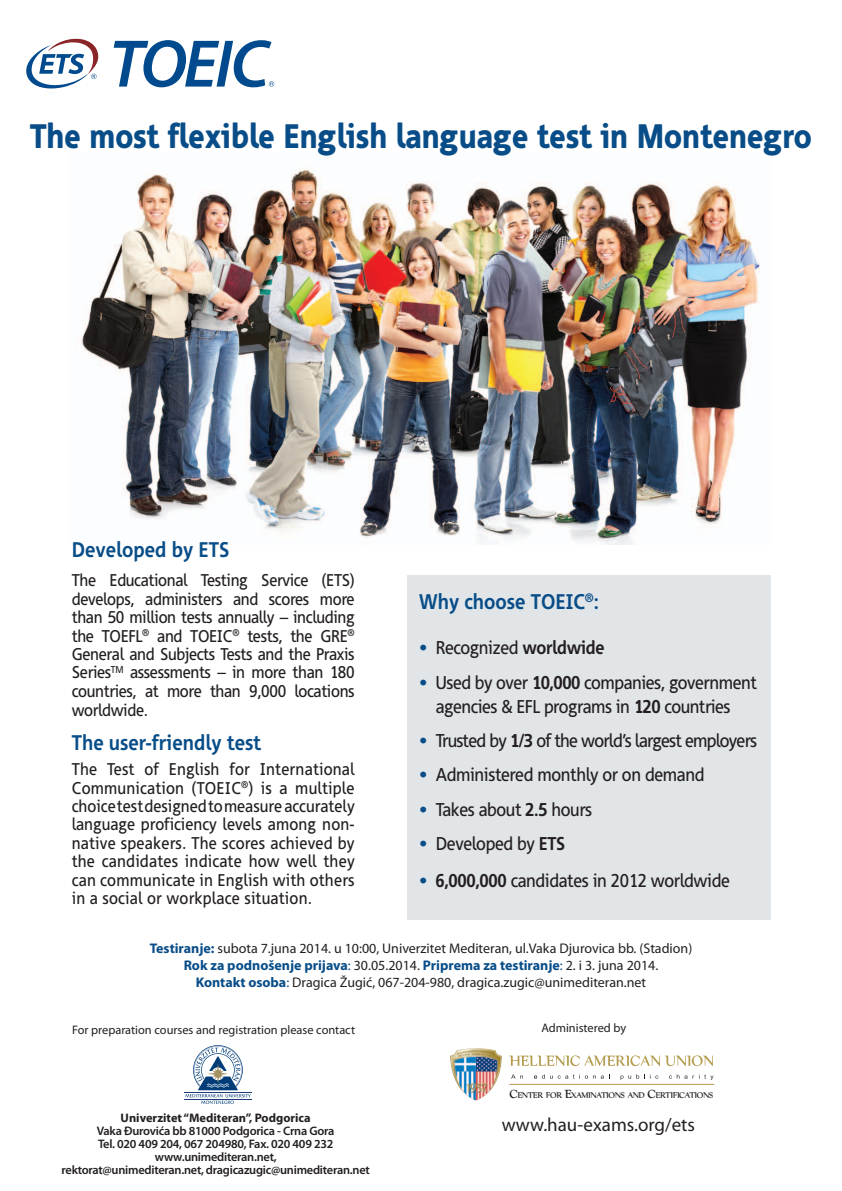
<style>
.page{position:relative;width:842px;height:1191px;background:#fff}
.page>*{position:absolute;margin:0;border:0;box-sizing:border-box;transform-origin:0 0}
.t1{font:900 34px "PF Index";letter-spacing:-.02em;color:#084d88}
.t2{font:700 21.2px "PF Index";color:#084d88}
.t3{font:19px "Myriad Pro";color:#231f20}
.t4{font:18.5px/23.8px "PF Index";letter-spacing:-.025em;color:#231f20;text-align:center}
.t5{font:17px/18.5px "PF Index";letter-spacing:-.005em;color:#231f20;text-align:justify}
.t6{font:14px "Myriad Pro";color:#231f20}
.t7{font:700 14px "Myriad Pro";color:#084d88}
.t8{font:600 12.4px "Myriad Pro";letter-spacing:-.02em;color:#231f20}
.t9{font:12.4px "Myriad Pro";color:#231f20}
.t10{font:700 12.4px "Myriad Pro";color:#231f20}
.t11{font:8.2px "PF Venture Solid";letter-spacing:-.035em;color:#231f20}
.s1{color:#084d88}
.s2{font-weight:700}
.s3{font-weight:700;color:#084d88}
.s4{font-weight:400}
.s5{font-weight:400;color:#231f20}
.s6{font-size:11.7px}
</style>
<div class="page">
<img style="left:77px;top:167px;width:683px;height:377px">
<svg style="left:26px;top:38px;width:249px;height:51px"></svg>
<div style="left:407px;top:575px;width:363px;height:345px;background:#e1e5e8"></div>
<img style="left:450px;top:1048px;width:24px;height:50px">
<svg style="left:509px;top:1055px;width:204px;height:11px"></svg>
<svg style="left:511px;top:1074px;width:12px;height:4px"></svg>
<svg style="left:534px;top:1074px;width:76px;height:4px"></svg>
<svg style="left:620px;top:1074px;width:38px;height:5px"></svg>
<svg style="left:669px;top:1074px;width:44px;height:5px"></svg>
<hr style="left:509px;top:1084px;width:205px;height:1px;background:#b39c4e">
<hr style="left:184px;top:1092px;width:68px;height:1px;background:#203c77">
<hr style="left:184px;top:1098px;width:68px;height:1px;background:#203c77">
<svg style="left:185px;top:1045px;width:66px;height:59px"></svg>
<p class="t1" style="left:30px;top:116px;width:784px">The most flexible English language test in Montenegro</p>
<p class="t2" style="left:72px;top:537px;width:159px">Developed by ETS</p>
<p class="t5" style="left:72px;top:571px;width:284px">The Educational Testing Service (ETS) develops, administers and scores more than 50 million tests annually – including the TOEFL<sup>®</sup> and TOEIC<sup>®</sup> tests, the GRE<sup>® </sup>General and Subjects Tests and the Praxis Series<sup>TM</sup> assessments – in more than 180 countries, at more than 9,000 locations worldwide.</p>
<p class="t2" style="left:72px;top:730px;width:191px">The user-friendly test</p>
<p class="t5" style="left:72px;top:760px;width:284px">The Test of English for International Communication (TOEIC<sup>®</sup>) is a multiple choice test designed to measure accurately language proficiency levels among non&shy;native speakers. The scores achieved by the candidates indicate how well they can communicate in English with others in a social or workplace situation.</p>
<p class="t2" style="left:419px;top:589px;width:181px">Why choose TOEIC<sup>®</sup>:</p>
<p class="t4" style="left:419px;top:636px;width:187px"><span class="s1">•</span> Recognized <span class="s2">worldwide</span></p>
<p class="t4" style="left:419px;top:670px;width:339px"><span class="s1">•</span> Used by over <span class="s2">10,000</span> companies, government agencies &amp; EFL programs in <span class="s2">120</span> countries</p>
<p class="t4" style="left:419px;top:729px;width:339px"><span class="s1">•</span> Trusted by <span class="s2">1/3</span> of the world’s largest employers</p>
<p class="t4" style="left:419px;top:763px;width:287px"><span class="s1">•</span> Administered monthly or on demand</p>
<p class="t4" style="left:419px;top:797px;width:175px"><span class="s1">•</span> Takes about <span class="s2">2.5</span> hours</p>
<p class="t4" style="left:419px;top:832px;width:148px"><span class="s1">•</span> Developed by <span class="s2">ETS</span></p>
<p class="t4" style="left:419px;top:869px;width:312px"><span class="s1">•</span> <span class="s2">6,000,000</span> candidates in 2012 worldwide</p>
<p class="t6" style="left:150px;top:940px;width:544px"><span class="s3">Testiranje:</span> subota 7.juna 2014. u 10:00, Univerzitet Mediteran, ul.Vaka Djurovica bb. (Stadion)</p>
<p class="t7" style="left:184px;top:956px;width:476px">Rok za podnošenje prijava<span class="s4">:</span> <span class="s5">30.05.2014.</span> Priprema za testiranje<span class="s4">:</span> <span class="s5">2. i 3. juna 2014.</span></p>
<p class="t6" style="left:196px;top:974px;width:452px"><span class="s3">Kontakt osoba</span><span class="s1">:</span> Dragica Žugić, 067-204-980, dragica.zugic@unimediteran.net</p>
<p class="t9" style="left:72px;top:1022px;width:284px">For preparation courses and registration please contact</p>
<p class="t9" style="left:541px;top:1020px;width:86px">Administered by</p>
<p class="t10" style="left:121px;top:1109px;width:192px">Univerzitet “Mediteran”, Podgorica</p>
<p class="t8" style="left:97px;top:1122px;width:239px">Vaka Đurovića bb 81000 Podgorica - Crna Gora</p>
<p class="t8" style="left:98px;top:1135px;width:237px">Tel. 020 409 204, 067 204980, Fax. 020 409 232</p>
<p class="t8" style="left:155px;top:1148px;width:123px">www.unimediteran.net,</p>
<p class="t8" style="left:62px;top:1161px;width:310px">rektorat@unimediteran.net, dragicazugic@unimediteran.net</p>
<p class="t11" style="left:509px;top:1089px;width:205px"><span class="s6">C</span>ENTER FOR <span class="s6">E</span>XAMINATIONS AND <span class="s6">C</span>ERTIFICATIONS</p>
<p class="t3" style="left:502px;top:1113px;width:195px">www.hau-exams.org/ets</p>
</div>
